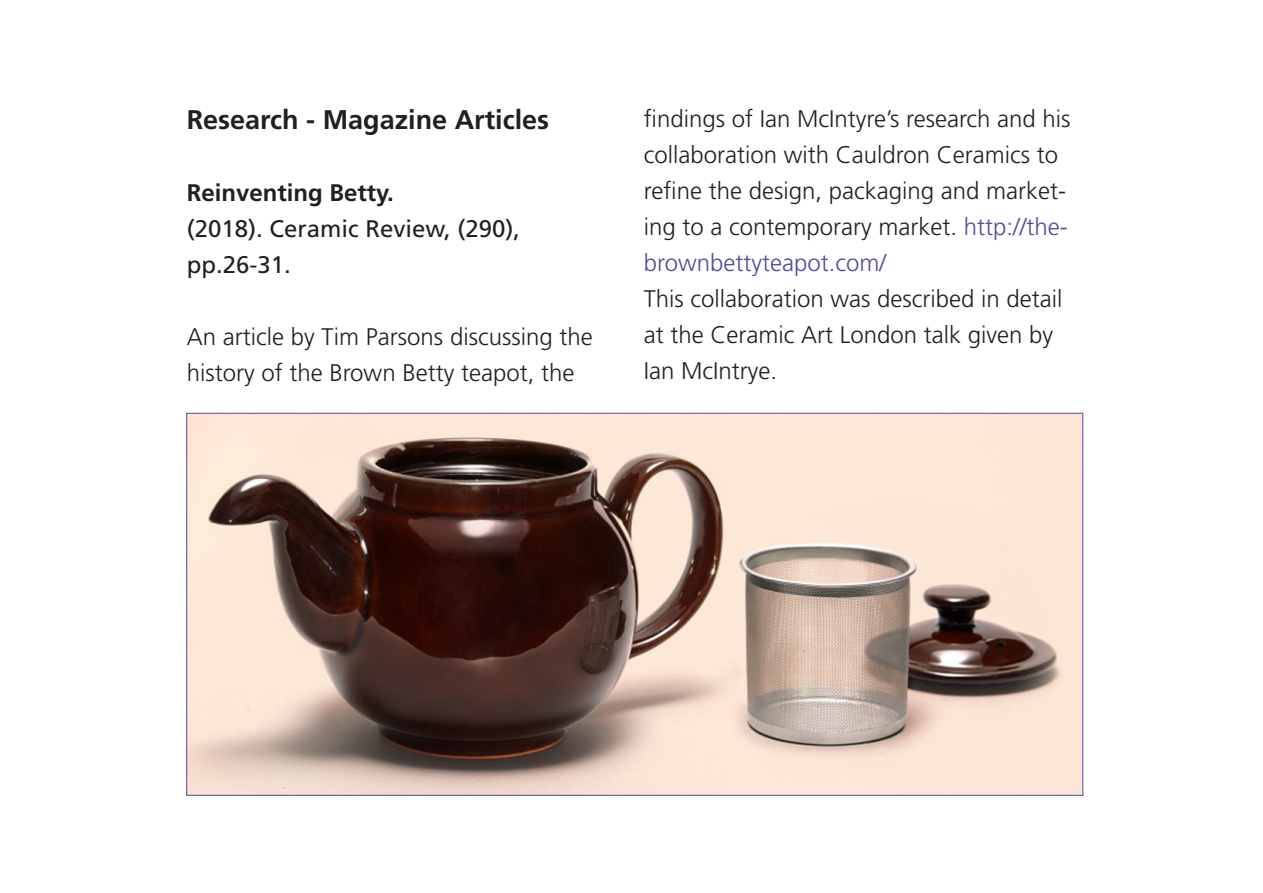
<style>
.page{position:relative;width:1263px;height:893px;background:#fff}
.page>*{position:absolute;margin:0;border:0;box-sizing:border-box;transform-origin:0 0}
.t1{font:700 27px "Frutiger";color:#231f20}
.t2{font:300 24px/36px "Frutiger";color:#231f20}
.t3{font:24px/36px "Frutiger";color:#231f20}
.t4{font:700 24px "Frutiger";color:#231f20}
.s1{color:#504ca0}
</style>
<div class="page">
<img style="left:188px;top:415px;width:893px;height:378px">
<p class="t1" style="left:187px;top:104px;width:364px">Research - Magazine Articles</p>
<p class="t4" style="left:187px;top:179px;width:209px">Reinventing Betty.</p>
<p class="t3" style="left:187px;top:210px;width:335px">(2018). Ceramic Review, (290), pp.26-31.</p>
<p class="t2" style="left:187px;top:319px;width:407px">An article by Tim Parsons discussing the history of the Brown Betty teapot, the</p>
<p class="t2" style="left:644px;top:100px;width:428px">findings of Ian McIntyre’s research and his collaboration with Cauldron Ceramics to refine the design, packaging and market&shy;ing to a contemporary market. <span class="s1">http://the&shy;brownbettyteapot.com/</span></p>
<p class="t2" style="left:644px;top:280px;width:420px">This collaboration was described in detail at the Ceramic Art London talk given by<br>Ian McIntrye.</p>
</div>
